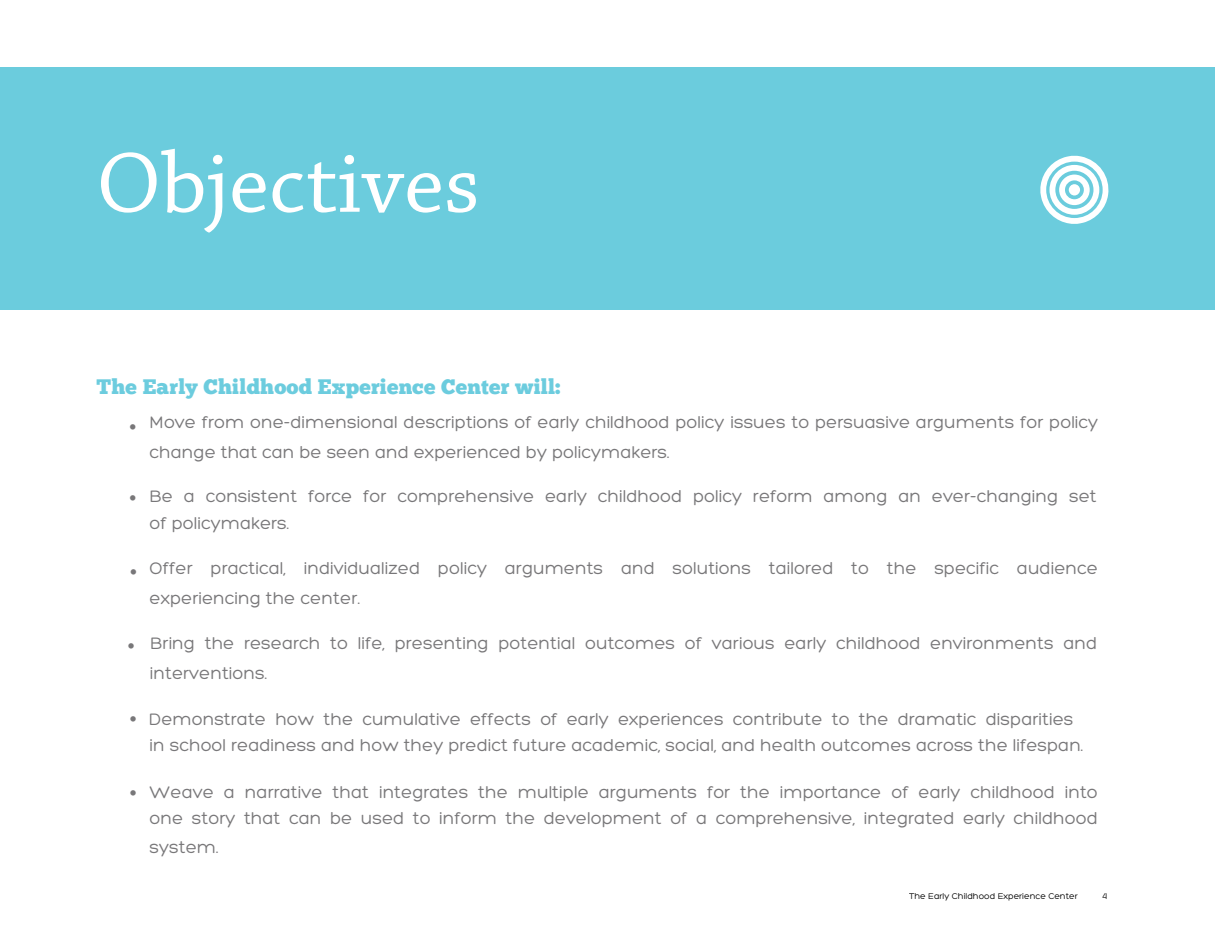
<style>
.page{position:relative;width:1215px;height:945px;background:#fff}
.page>*{position:absolute;margin:0;border:0;box-sizing:border-box;transform-origin:0 0}
.t1{font:90px "Chaparral Pro";color:#fff}
.t2{font:21px "Chunk Five";letter-spacing:.01em;color:#6cccde}
.t3{font:18px/30.8px "Hero";color:#787779}
.t4{font:9px "Hero";color:#000}
.s1{font-family:"Verlag";font-size:19.5px}
</style>
<div class="page">
<div style="left:0;top:68px;width:1215px;height:242px;background:#6bccdd"></div>
<svg style="left:1040px;top:156px;width:69px;height:68px"></svg>
<div style="left:1069px;top:184px;width:11px;height:11px;background:#fff;border-radius:50%"></div>
<h1 class="t1" style="left:96px;top:133px;width:385px">Objectives</h1>
<p class="t2" style="left:96px;top:374px;width:466px">The Early Childhood Experience Center will:</p>
<p class="t3" style="left:150px;top:407px;width:950px;text-indent:-20px"><span class="s1">•</span> Move from one-dimensional descriptions of early childhood policy issues to persuasive arguments for policy change that can be seen and experienced by policymakers.</p>
<p class="t3" style="left:150px;top:482px;width:949px;line-height:27.5px;text-indent:-21px"><span class="s1">•</span> Be a consistent force for comprehensive early childhood policy reform among an ever-changing set of policymakers.</p>
<p class="t3" style="left:150px;top:553px;width:950px;line-height:29.8px;text-indent:-20px"><span class="s1">•</span> Offer practical, individualized policy arguments and solutions tailored to the specific audience experiencing the center.</p>
<p class="t3" style="left:150px;top:629px;width:949px;line-height:29.2px;text-indent:-22px"><span class="s1">•</span> Bring the research to life, presenting potential outcomes of various early childhood environments and interventions.</p>
<p class="t3" style="left:150px;top:706px;width:935px;line-height:25.8px;text-indent:-20px"><span class="s1">•</span> Demonstrate how the cumulative effects of early experiences contribute to the dramatic disparities in school readiness and how they predict future academic, social, and health outcomes across the lifespan.</p>
<p class="t3" style="left:130px;top:779px;width:970px;line-height:26.5px;text-align:right"><span class="s1">•</span> Weave a narrative that integrates the multiple arguments for the importance of early childhood into one story that can be used to inform the development of a comprehensive, integrated early childhood</p>
<p class="t3" style="left:150px;top:831px;width:71px">system.</p>
<p class="t4" style="left:909px;top:891px;width:170px">The Early Childhood Experience Center</p>
<p class="t4" style="left:1102px;top:891px;width:6px">4</p>
</div>
